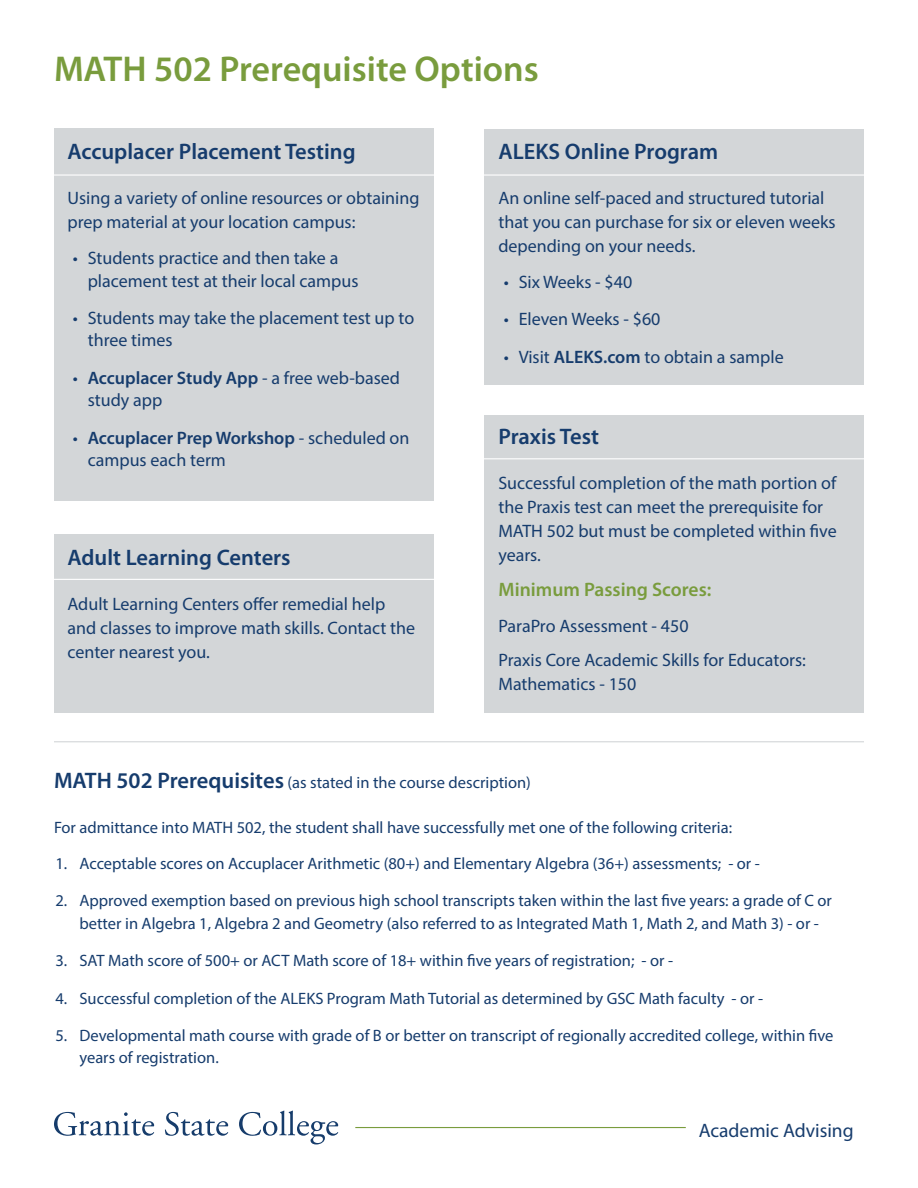
<style>
.page{position:relative;width:918px;height:1188px;background:#fff}
.page>*{position:absolute;margin:0;border:0;box-sizing:border-box;transform-origin:0 0}
.Heading_1{font:600 36px "Myriad Pro";color:#799c3d}
.Heading_2{font:600 22.5px "Myriad Pro";color:#163c6d}
.Heading_3{font:600 19.5px "Myriad Pro";color:#799c3d}
.Heading_3-2{font:19.5px "Myriad Pro";color:#163c6d}
.t1{font:18px/24px "Myriad Pro";color:#163c6d}
.Heading_2-2{font:16.5px/22.5px "Myriad Pro";color:#163c6d}
.s1{font-weight:600}
.s2{font-weight:600;font-size:22.5px}
</style>
<div class="page">
<div style="left:54px;top:534px;width:379px;height:179px;background:#d3d6d8"></div>
<div style="left:54px;top:129px;width:379px;height:372px;background:#d3d6d8"></div>
<div style="left:485px;top:415px;width:379px;height:298px;background:#d3d6d8"></div>
<div style="left:485px;top:129px;width:379px;height:255px;background:#d3d6d8"></div>
<svg style="left:54px;top:1112px;width:100px;height:24px"></svg>
<svg style="left:165px;top:1112px;width:63px;height:24px"></svg>
<svg style="left:239px;top:1111px;width:99px;height:33px"></svg>
<hr style="left:355px;top:1127px;width:331px;height:1px;background:#799c3d">
<hr style="left:54px;top:741px;width:810px;height:1px;background:#d3d6d8">
<hr style="left:0;top:174px;width:900px;height:2px;background:#fff">
<hr style="left:18px;top:579px;width:441px;height:1px;background:#fff">
<hr style="left:478px;top:458px;width:440px;height:1px;background:#fff">
<p class="Heading_1" style="left:54px;top:46px;width:486px">MATH 502 Prerequisite Options</p>
<p class="Heading_2" style="left:68px;top:137px;width:290px">Accuplacer Placement Testing</p>
<p class="t1" style="left:68px;top:186px;width:354px">Using a variety of online resources or obtaining prep material at your location campus:</p>
<p class="t1" style="left:88px;top:247px;width:272px;line-height:22.5px;text-indent:-15px">• Students practice and then take a placement test at their local campus</p>
<p class="t1" style="left:88px;top:306px;width:328px;line-height:22.5px;text-indent:-15px">• Students may take the placement test up to three times</p>
<p class="t1" style="left:88px;top:366px;width:314px;line-height:22.5px;text-indent:-15px">• <span class="s1">Accuplacer Study App</span> - a free web-based study app</p>
<p class="t1" style="left:88px;top:426px;width:323px;line-height:22.5px;text-indent:-15px">• <span class="s1">Accuplacer Prep Workshop</span> - scheduled on campus each term</p>
<p class="Heading_2" style="left:68px;top:543px;width:225px">Adult Learning Centers</p>
<p class="t1" style="left:68px;top:591px;width:349px">Adult Learning Centers offer remedial help and classes to improve math skills. Contact the center nearest you.</p>
<p class="Heading_2" style="left:498px;top:137px;width:221px">ALEKS Online Program</p>
<p class="t1" style="left:498px;top:186px;width:339px">An online self-paced and structured tutorial that you can purchase for six or eleven weeks depending on your needs.</p>
<p class="t1" style="left:504px;top:270px;width:130px">• Six Weeks - $40</p>
<p class="t1" style="left:504px;top:307px;width:158px">• Eleven Weeks - $60</p>
<p class="t1" style="left:504px;top:344px;width:282px">• Visit <span class="s1">ALEKS.com</span> to obtain a sample</p>
<p class="Heading_2" style="left:498px;top:422px;width:102px">Praxis Test</p>
<p class="t1" style="left:498px;top:470px;width:340px">Successful completion of the math portion of the Praxis test can meet the prerequisite for MATH 502 but must be completed within five years.</p>
<p class="Heading_3" style="left:498px;top:577px;width:215px">Minimum Passing Scores:</p>
<p class="t1" style="left:498px;top:614px;width:192px">ParaPro Assessment - 450</p>
<p class="t1" style="left:498px;top:648px;width:309px">Praxis Core Academic Skills for Educators:<br>Mathematics - 150</p>
<p class="Heading_2-2" style="left:54px;top:771px;width:479px"><span class="s2">MATH 502 Prerequisites</span> (as stated in the course description)</p>
<p class="Heading_2-2" style="left:54px;top:816px;width:680px">For admittance into MATH 502, the student shall have successfully met one of the following criteria:</p>
<p class="Heading_2-2" style="left:56px;top:852px;width:706px">1. Acceptable scores on Accuplacer Arithmetic (80+) and Elementary Algebra (36+) assessments; - or -</p>
<p class="Heading_2-2" style="left:80px;top:889px;width:754px;text-indent:-24px">2. Approved exemption based on previous high school transcripts taken within the last five years: a grade of C or better in Algebra 1, Algebra 2 and Geometry (also referred to as Integrated Math 1, Math 2, and Math 3) - or -</p>
<p class="Heading_2-2" style="left:56px;top:949px;width:619px">3. SAT Math score of 500+ or ACT Math score of 18+ within five years of registration; - or -</p>
<p class="Heading_2-2" style="left:56px;top:987px;width:709px">4. Successful completion of the ALEKS Program Math Tutorial as determined by GSC Math faculty - or -</p>
<p class="Heading_2-2" style="left:80px;top:1024px;width:755px;text-indent:-24px">5. Developmental math course with grade of B or better on transcript of regionally accredited college, within five years of registration.</p>
<p class="Heading_3-2" style="left:699px;top:1118px;width:156px">Academic Advising</p>
</div>
